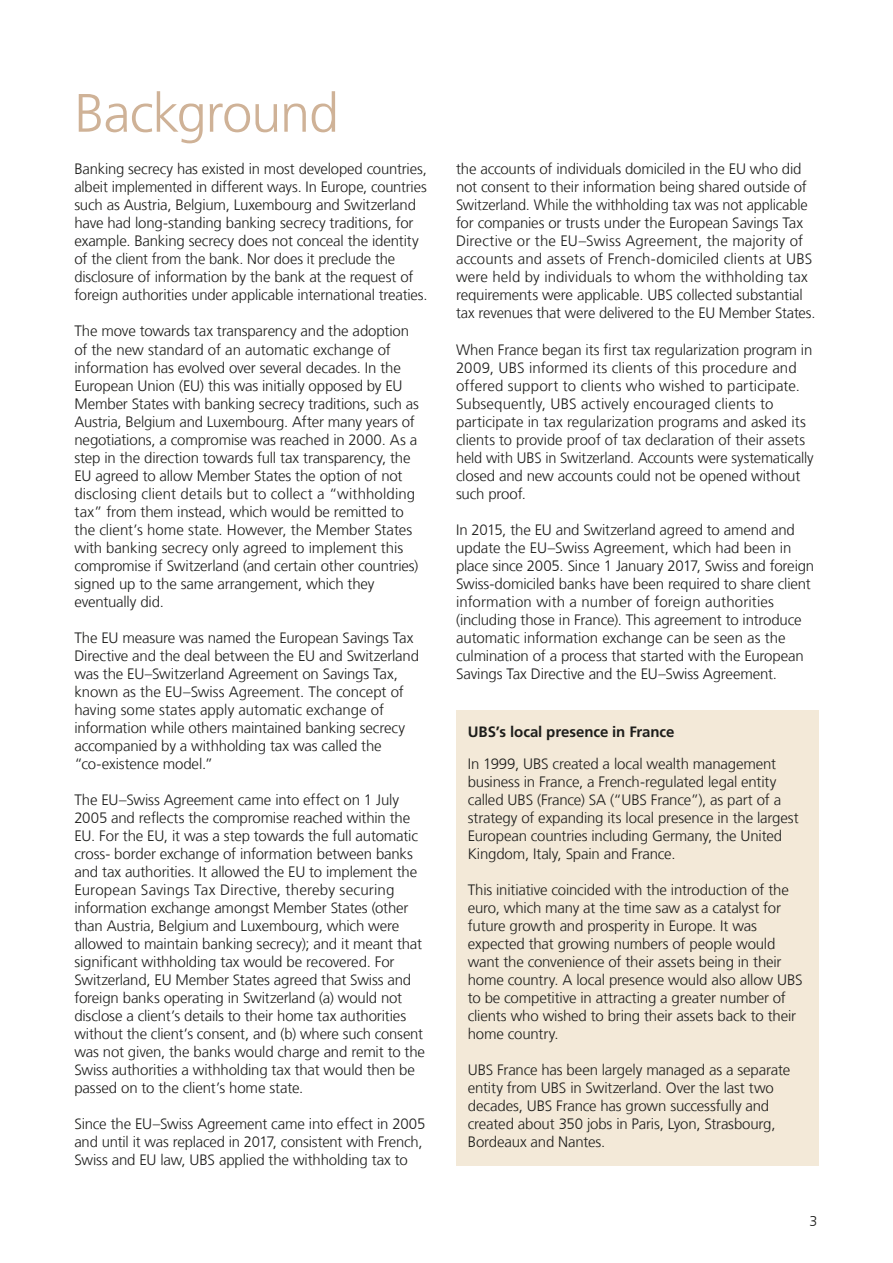
<style>
.page{position:relative;width:893px;height:1263px;background:#fff}
.page>*{position:absolute;margin:0;border:0;box-sizing:border-box;transform-origin:0 0}
.t1{font:300 54px "Frutiger LT Com";letter-spacing:-.02em;color:#cfb297}
.t2{font:300 15px/18px "Frutiger LT Com";letter-spacing:-.01em;color:#1d1d1b}
.t3{font:700 15px "Frutiger LT Com";letter-spacing:-.005em;color:#1d1d1b}
.t4{font:300 14.25px "Frutiger LT Com";color:#1d1d1b}
</style>
<div class="page">
<div style="left:456px;top:711px;width:363px;height:455px;background:#f3e9d8"></div>
<h1 class="t1" style="left:74px;top:82px;width:266px">Background</h1>
<p class="t2" style="left:74px;top:160px;width:355px">Banking secrecy has existed in most developed countries, albeit implemented in different ways. In Europe, countries such as Austria, Belgium, Luxembourg and Switzerland have had long-standing banking secrecy traditions, for example. Banking secrecy does not conceal the identity of the client from the bank. Nor does it preclude the disclosure of information by the bank at the request of foreign authorities under applicable international treaties.</p>
<p class="t2" style="left:74px;top:322px;width:346px">The move towards tax transparency and the adoption of the new standard of an automatic exchange of information has evolved over several decades. In the European Union (EU) this was initially opposed by EU Member States with banking secrecy traditions, such as Austria, Belgium and Luxembourg. After many years of negotiations, a compromise was reached in 2000. As a step in the direction towards full tax transparency, the EU agreed to allow Member States the option of not disclosing client details but to collect a “withholding tax” from them instead, which would be remitted to the client’s home state. However, the Member States with banking secrecy only agreed to implement this compromise if Switzerland (and certain other countries) signed up to the same arrangement, which they eventually did.</p>
<p class="t2" style="left:74px;top:628px;width:346px">The EU measure was named the European Savings Tax Directive and the deal between the EU and Switzerland was the EU–Switzerland Agreement on Savings Tax, known as the EU–Swiss Agreement. The concept of having some states apply automatic exchange of information while others maintained banking secrecy accompanied by a withholding tax was called the “co-existence model.”</p>
<p class="t2" style="left:74px;top:790px;width:352px">The EU–Swiss Agreement came into effect on 1 July 2005 and reflects the compromise reached within the EU. For the EU, it was a step towards the full automatic cross- border exchange of information between banks and tax authorities. It allowed the EU to implement the European Savings Tax Directive, thereby securing information exchange amongst Member States (other than Austria, Belgium and Luxembourg, which were allowed to maintain banking secrecy); and it meant that significant withholding tax would be recovered. For Switzerland, EU Member States agreed that Swiss and foreign banks operating in Switzerland (a) would not disclose a client’s details to their home tax authorities without the client’s consent, and (b) where such consent was not given, the banks would charge and remit to the Swiss authorities a withholding tax that would then be passed on to the client’s home state.</p>
<p class="t2" style="left:74px;top:1114px;width:352px">Since the EU–Swiss Agreement came into effect in 2005 and until it was replaced in 2017, consistent with French,<br>Swiss and EU law, UBS applied the withholding tax to</p>
<p class="t2" style="left:456px;top:160px;width:361px">the accounts of individuals domiciled in the EU who did not consent to their information being shared outside of Switzerland. While the withholding tax was not applicable for companies or trusts under the European Savings Tax Directive or the EU–Swiss Agreement, the majority of accounts and assets of French-domiciled clients at UBS were held by individuals to whom the withholding tax requirements were applicable. UBS collected substantial tax revenues that were delivered to the EU Member States.</p>
<p class="t2" style="left:456px;top:340px;width:359px">When France began its first tax regularization program in 2009, UBS informed its clients of this procedure and offered support to clients who wished to participate.<br>Subsequently, UBS actively encouraged clients to participate in tax regularization programs and asked its clients to provide proof of tax declaration of their assets held with UBS in Switzerland. Accounts were systematically closed and new accounts could not be opened without such proof.</p>
<p class="t2" style="left:456px;top:520px;width:360px">In 2015, the EU and Switzerland agreed to amend and update the EU–Swiss Agreement, which had been in place since 2005. Since 1 January 2017, Swiss and foreign Swiss-domiciled banks have been required to share client information with a number of foreign authorities (including those in France). This agreement to introduce automatic information exchange can be seen as the culmination of a process that started with the European Savings Tax Directive and the EU–Swiss Agreement.</p>
<p class="t3" style="left:468px;top:723px;width:208px">UBS’s local presence in France</p>
<p class="t2" style="left:468px;top:754px;width:332px">In 1999, UBS created a local wealth management business in France, a French-regulated legal entity called UBS (France) SA (“UBS France”), as part of a strategy of expanding its local presence in the largest European countries including Germany, the United Kingdom, Italy, Spain and France.</p>
<p class="t2" style="left:468px;top:880px;width:336px">This initiative coincided with the introduction of the euro, which many at the time saw as a catalyst for future growth and prosperity in Europe. It was expected that growing numbers of people would want the convenience of their assets being in their home country. A local presence would also allow UBS to be competitive in attracting a greater number of clients who wished to bring their assets back to their home country.</p>
<p class="t2" style="left:468px;top:1060px;width:324px">UBS France has been largely managed as a separate entity from UBS in Switzerland. Over the last two decades, UBS France has grown successfully and created about 350 jobs in Paris, Lyon, Strasbourg, Bordeaux and Nantes.</p>
<p class="t4" style="left:810px;top:1212px;width:9px">3</p>
</div>
